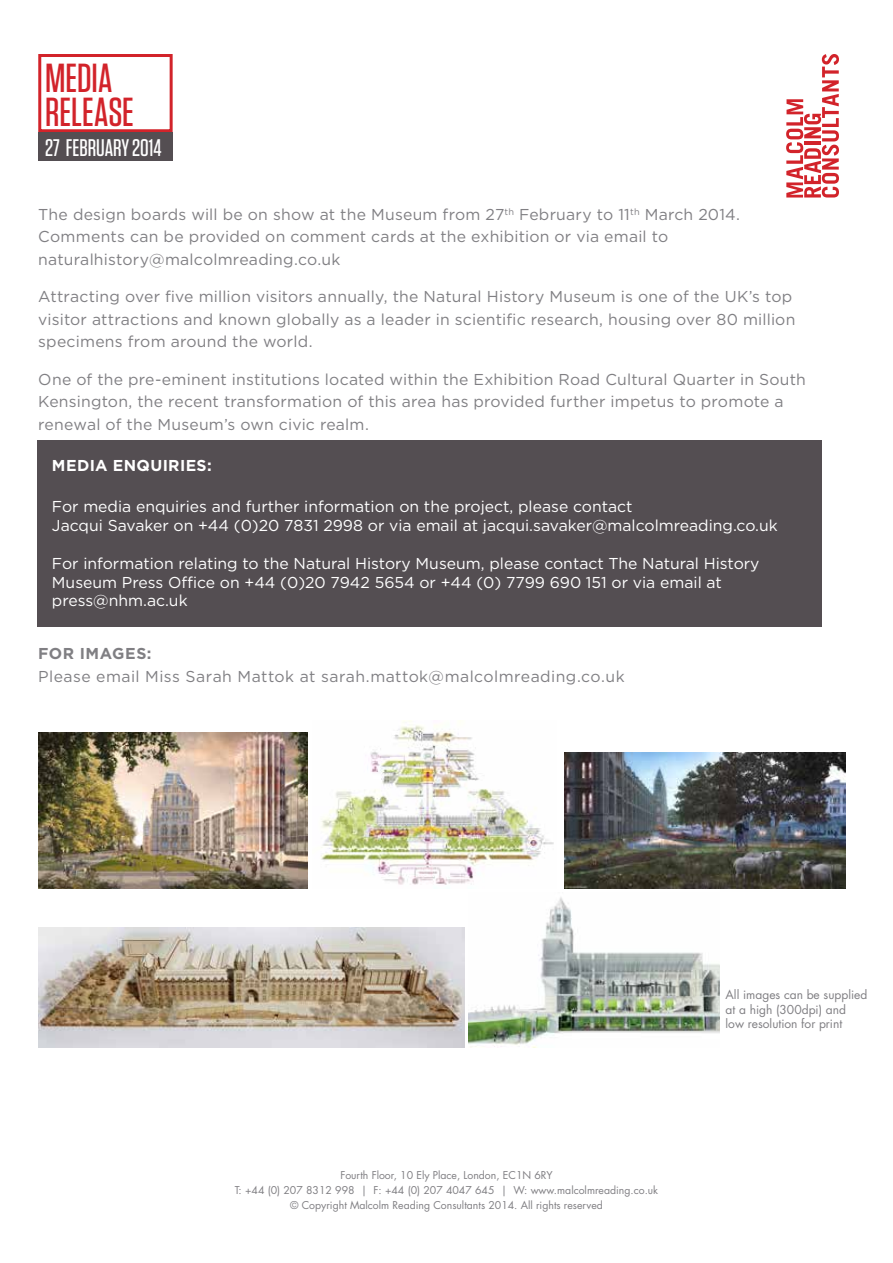
<style>
.page{position:relative;width:893px;height:1263px;background:#fff}
.page>*{position:absolute;margin:0;border:0;box-sizing:border-box;transform-origin:0 0}
.t1{font:500 40.5px/34.5px "Tungsten";color:#d2232a}
.t2{font:500 24px "Tungsten";color:#fff}
.t3{font:15.75px/22.5px "Gotham";letter-spacing:.015em;color:#807f83}
.t4{font:15.75px/18.9px "Gotham";color:#fff}
.t5{font:700 15.75px "Gotham";letter-spacing:.025em;color:#fff}
.t6{font:700 15.75px "Gotham";letter-spacing:.035em;color:#807f83}
.t7{font:12px/14.4px "Futura Std";color:#807f83}
.t8{font:10.5px/15px "Futura Std";color:#807f83;text-align:center}
</style>
<div class="page">
<svg style="left:786px;top:54px;width:53px;height:144px"></svg>
<div style="left:38px;top:54px;width:135px;height:78px;border:3px solid #d2232a"></div>
<div style="left:38px;top:132px;width:135px;height:28px;background:#544e52"></div>
<img style="left:38px;top:732px;width:269px;height:156px">
<img style="left:38px;top:927px;width:427px;height:120px">
<img style="left:321px;top:721px;width:233px;height:164px">
<img style="left:564px;top:753px;width:282px;height:135px">
<img style="left:469px;top:897px;width:250px;height:150px">
<div style="left:37px;top:440px;width:784px;height:186px;background:#544e52"></div>
<h1 class="t1" style="left:45px;top:61px;width:90px">MEDIA<br>RELEASE</h1>
<h2 class="t2" style="left:45px;top:135px;width:118px">27 FEBRUARY 2014</h2>
<p class="t3" style="left:38px;top:203px;width:703px">The design boards will be on show at the Museum from 27<sup>th</sup> February to 11<sup>th</sup> March 2014.<br>Comments can be provided on comment cards at the exhibition or via email to naturalhistory@malcolmreading.co.uk</p>
<p class="t3" style="left:38px;top:285px;width:759px">Attracting over five million visitors annually, the Natural History Museum is one of the UK’s top visitor attractions and known globally as a leader in scientific research, housing over 80 million specimens from around the world.</p>
<p class="t3" style="left:38px;top:368px;width:769px">One of the pre-eminent institutions located within the Exhibition Road Cultural Quarter in South<br>Kensington, the recent transformation of this area has provided further impetus to promote a renewal of the Museum’s own civic realm.</p>
<p class="t5" style="left:52px;top:454px;width:161px">MEDIA ENQUIRIES:</p>
<p class="t4" style="left:52px;top:497px;width:727px">For media enquiries and further information on the project, please contact<br>Jacqui Savaker on +44 (0)20 7831 2998 or via email at jacqui.savaker@malcolmreading.co.uk</p>
<p class="t4" style="left:52px;top:553px;width:709px">For information relating to the Natural History Museum, please contact The Natural History<br>Museum Press Office on +44 (0)20 7942 5654 or +44 (0) 7799 690 151 or via email at press@nhm.ac.uk</p>
<p class="t6" style="left:38px;top:643px;width:115px">FOR IMAGES:</p>
<p class="t3" style="left:38px;top:664px;width:588px">Please email Miss Sarah Mattok at sarah.mattok@malcolmreading.co.uk</p>
<p class="t8" style="left:235px;top:1168px;width:425px">Fourth Floor, 10 Ely Place, London, EC1N 6RY<br>T: +44 (0) 207 8312 998 | F: +44 (0) 207 4047 645 | W: www.malcolmreading.co.uk © Copyright Malcolm Reading Consultants 2014. All rights reserved</p>
<p class="t7" style="left:725px;top:988px;width:143px">All images can be supplied at a high (300dpi) and low resolution for print</p>
</div>
